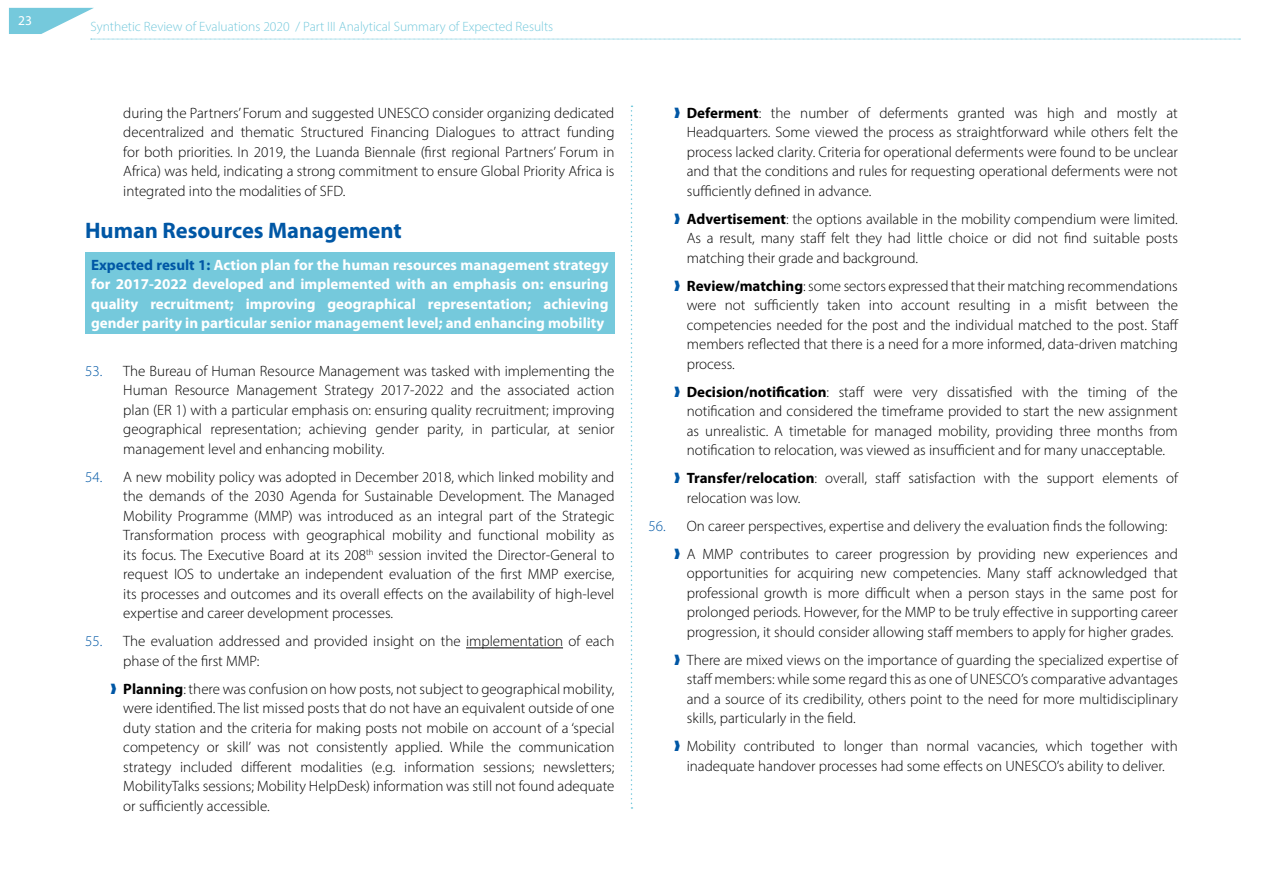
<style>
.page{position:relative;width:1263px;height:893px;background:#fff}
.page>*{position:absolute;margin:0;border:0;box-sizing:border-box;transform-origin:0 0}
.t1{font:700 22.5px "Myriad Pro";color:#0057a5}
.t2{font:300 15px/19.5px "Myriad Pro";color:#000;text-align:justify}
.t3{font:700 15px/19.5px "Myriad Pro";color:#fff;text-align:justify}
.t4{font:300 13.5px "Myriad Pro";color:#75c9dc}
.t5{font:13.5px "Myriad Pro";color:#fff}
.s1{color:#0057a5}
.s2{font-weight:700}
</style>
<div class="page">
<svg style="left:631px;top:106px;width:1px;height:703px"></svg>
<svg style="left:9px;top:8px;width:1231px;height:32px"></svg>
<hr style="left:466px;top:647px;width:97px;height:1px;background:#000">
<div style="left:85px;top:253px;width:529px;height:81px;background:#75c9dc"></div>
<p class="t5" style="left:18px;top:12px;width:15px">23</p>
<p class="t4" style="left:91px;top:18px;width:464px">Synthetic Review of Evaluations 2020 / Part III Analytical Summary of Expected Results</p>
<p class="t2" style="left:123px;top:103px;width:493px">during the Partners’ Forum and suggested UNESCO consider organizing dedicated decentralized and thematic Structured Financing Dialogues to attract funding for both priorities. In 2019, the Luanda Biennale (first regional Partners’ Forum in Africa) was held, indicating a strong commitment to ensure Global Priority Africa is integrated into the modalities of SFD.</p>
<h1 class="t1" style="left:85px;top:218px;width:318px">Human Resources Management</h1>
<p class="t3" style="left:91px;top:255px;width:519px"><span class="s1">Expected result 1:</span> Action plan for the human resources management strategy for 2017-2022 developed and implemented with an emphasis on: ensuring quality recruitment; improving geographical representation; achieving gender parity in particular senior management level; and enhancing mobility</p>
<p class="t2" style="left:123px;top:361px;width:493px;text-indent:-38px"><span class="s1">53.</span> The Bureau of Human Resource Management was tasked with implementing the Human Resource Management Strategy 2017-2022 and the associated action plan (ER 1) with a particular emphasis on: ensuring quality recruitment; improving geographical representation; achieving gender parity, in particular, at senior management level and enhancing mobility.</p>
<p class="t2" style="left:123px;top:467px;width:493px;text-indent:-38px"><span class="s1">54.</span> A new mobility policy was adopted in December 2018, which linked mobility and the demands of the 2030 Agenda for Sustainable Development. The Managed Mobility Programme (MMP) was introduced as an integral part of the Strategic Transformation process with geographical mobility and functional mobility as its focus. The Executive Board at its 208<sup>th</sup> session invited the Director-General to request IOS to undertake an independent evaluation of the first MMP exercise, its processes and outcomes and its overall effects on the availability of high-level expertise and career development processes.</p>
<p class="t2" style="left:123px;top:631px;width:493px;text-indent:-38px"><span class="s1">55.</span> The evaluation addressed and provided insight on the implementation of each phase of the first MMP:</p>
<p class="t2" style="left:123px;top:679px;width:493px;text-indent:-13px"><span class="s1">❱</span> <span class="s2">Planning</span>: there was confusion on how posts, not subject to geographical mobility, were identified. The list missed posts that do not have an equivalent outside of one duty station and the criteria for making posts not mobile on account of a ‘special competency or skill’ was not consistently applied. While the communication strategy included different modalities (e.g. information sessions; newsletters; MobilityTalks sessions; Mobility HelpDesk) information was still not found adequate or sufficiently accessible.</p>
<p class="t2" style="left:687px;top:103px;width:493px;text-indent:-13px"><span class="s1">❱</span> <span class="s2">Deferment</span>: the number of deferments granted was high and mostly at Headquarters. Some viewed the process as straightforward while others felt the process lacked clarity. Criteria for operational deferments were found to be unclear and that the conditions and rules for requesting operational deferments were not sufficiently defined in advance.</p>
<p class="t2" style="left:687px;top:209px;width:493px;text-indent:-13px"><span class="s1">❱</span> <span class="s2">Advertisement</span>: the options available in the mobility compendium were limited.<br>As a result, many staff felt they had little choice or did not find suitable posts matching their grade and background.</p>
<p class="t2" style="left:687px;top:276px;width:493px;text-indent:-13px"><span class="s1">❱</span> <span class="s2">Review/matching</span>: some sectors expressed that their matching recommendations were not sufficiently taken into account resulting in a misfit between the competencies needed for the post and the individual matched to the post. Staff members reflected that there is a need for a more informed, data-driven matching process.</p>
<p class="t2" style="left:687px;top:382px;width:493px;text-indent:-13px"><span class="s1">❱</span> <span class="s2">Decision/notification</span>: staff were very dissatisfied with the timing of the notification and considered the timeframe provided to start the new assignment as unrealistic. A timetable for managed mobility, providing three months from notification to relocation, was viewed as insufficient and for many unacceptable.</p>
<p class="t2" style="left:687px;top:468px;width:493px;text-indent:-13px"><span class="s1">❱</span> <span class="s2">Transfer/relocation</span>: overall, staff satisfaction with the support elements of relocation was low.</p>
<p class="t2" style="left:674px;top:511px;width:505px;line-height:28px;text-indent:-26px"><span class="s1">56.</span> On career perspectives, expertise and delivery the evaluation finds the following:<br><span class="s1">❱</span> A MMP contributes to career progression by providing new experiences and</p>
<p class="t2" style="left:687px;top:563px;width:493px">opportunities for acquiring new competencies. Many staff acknowledged that professional growth is more difficult when a person stays in the same post for prolonged periods. However, for the MMP to be truly effective in supporting career progression, it should consider allowing staff members to apply for higher grades.</p>
<p class="t2" style="left:687px;top:650px;width:493px;text-indent:-13px"><span class="s1">❱</span> There are mixed views on the importance of guarding the specialized expertise of staff members: while some regard this as one of UNESCO’s comparative advantages and a source of its credibility, others point to the need for more multidisciplinary skills, particularly in the field.</p>
<p class="t2" style="left:674px;top:736px;width:505px;text-align:center"><span class="s1">❱</span> Mobility contributed to longer than normal vacancies, which together with inadequate handover processes had some effects on UNESCO’s ability to deliver.</p>
</div>
